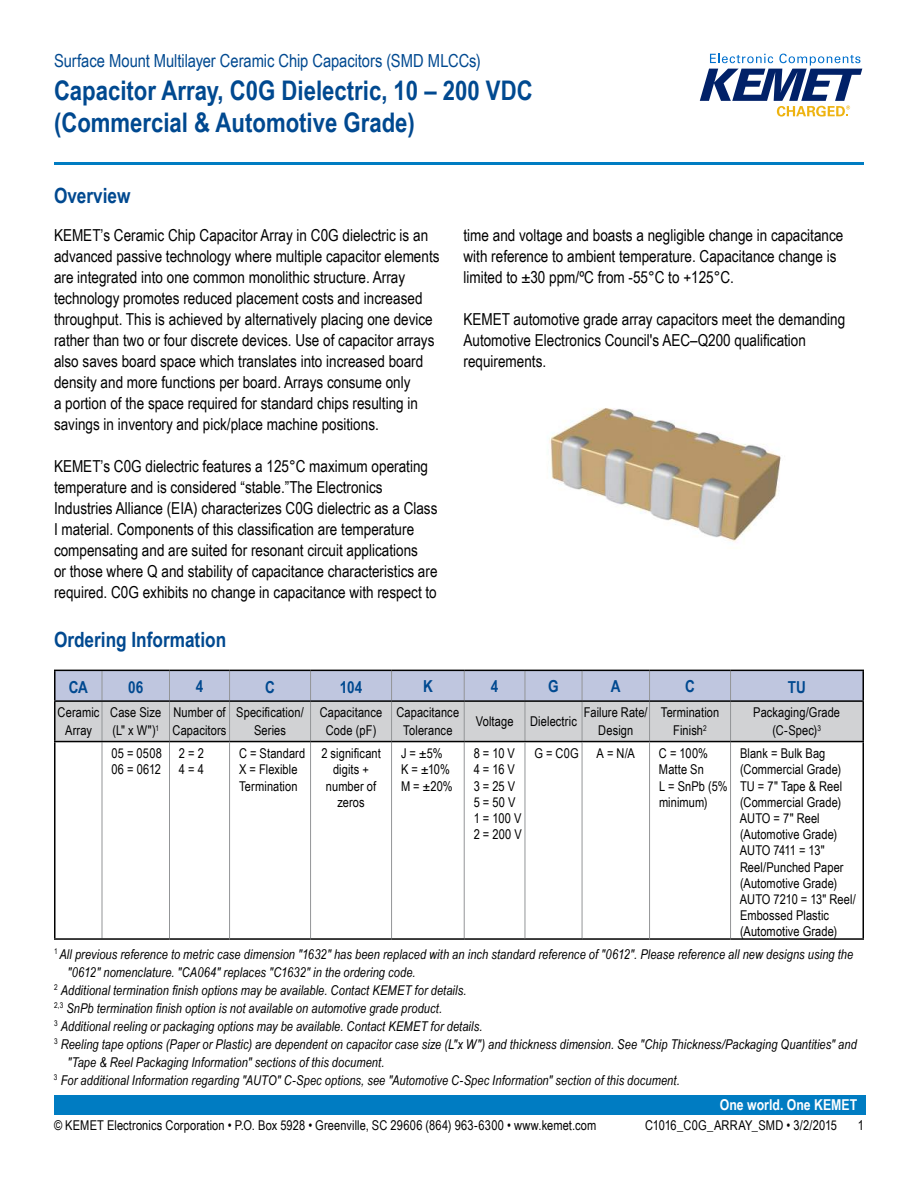
<style>
.page{position:relative;width:918px;height:1188px;background:#fff}
.page>*{position:absolute;margin:0;border:0;box-sizing:border-box;transform-origin:0 0}
.t1{font:700 27px/32.4px "Arial Narrow";color:#004990}
.t2{font:700 21px "Arial Narrow";color:#004990}
.t3{font:18px "Arial Narrow";letter-spacing:-.005em;color:#004990}
.t4{font:16.5px/21px "Arial Narrow";color:#000}
.t5{font:700 16.5px "Arial Narrow";color:#004990}
.t6{font:700 15px "Arial Narrow";color:#fff}
.t7{font:italic 13.5px "Arial Narrow";letter-spacing:.005em;color:#000}
.t8{font:13.5px/16.2px "Arial Narrow";letter-spacing:.005em;color:#000}
</style>
<div class="page">
<svg style="left:700px;top:54px;width:162px;height:63px"></svg>
<hr style="left:54px;top:162px;width:810px;height:3px;background:#007cc2">
<div style="left:54px;top:1095px;width:811px;height:20px;background:#007cc2"></div>
<hr style="left:102px;top:742px;width:1px;height:196px;background:#939597">
<hr style="left:169px;top:742px;width:1px;height:196px;background:#939597">
<hr style="left:310px;top:742px;width:1px;height:196px;background:#939597">
<hr style="left:391px;top:742px;width:1px;height:196px;background:#939597">
<hr style="left:464px;top:742px;width:1px;height:196px;background:#939597">
<hr style="left:730px;top:742px;width:1px;height:196px;background:#939597">
<hr style="left:54px;top:702px;width:2px;height:39px;background:#000">
<hr style="left:863px;top:742px;width:1px;height:196px;background:#000">
<hr style="left:230px;top:938px;width:81px;height:2px;background:#000">
<hr style="left:392px;top:938px;width:72px;height:2px;background:#000">
<hr style="left:464px;top:938px;width:61px;height:2px;background:#000">
<hr style="left:650px;top:938px;width:81px;height:2px;background:#000">
<hr style="left:731px;top:938px;width:133px;height:2px;background:#000">
<hr style="left:54px;top:670px;width:48px;height:1px;background:#000">
<hr style="left:54px;top:671px;width:2px;height:29px;background:#000">
<svg style="left:55px;top:670px;width:809px;height:72px;background:#c2c6d1"></svg>
<hr style="left:54px;top:700px;width:48px;height:2px;background:#000">
<hr style="left:102px;top:700px;width:68px;height:2px;background:#000">
<hr style="left:170px;top:700px;width:60px;height:2px;background:#000">
<hr style="left:230px;top:700px;width:81px;height:2px;background:#000">
<hr style="left:311px;top:700px;width:81px;height:2px;background:#000">
<hr style="left:392px;top:700px;width:72px;height:2px;background:#000">
<hr style="left:464px;top:700px;width:61px;height:2px;background:#000">
<hr style="left:525px;top:700px;width:57px;height:2px;background:#000">
<hr style="left:582px;top:700px;width:68px;height:2px;background:#000">
<hr style="left:650px;top:700px;width:81px;height:2px;background:#000">
<hr style="left:731px;top:700px;width:133px;height:2px;background:#000">
<hr style="left:582px;top:741px;width:68px;height:1px;background:#000">
<hr style="left:582px;top:938px;width:68px;height:2px;background:#000">
<hr style="left:582px;top:742px;width:1px;height:196px;background:#939597">
<hr style="left:649px;top:742px;width:1px;height:196px;background:#939597">
<hr style="left:54px;top:741px;width:48px;height:1px;background:#000">
<hr style="left:54px;top:742px;width:2px;height:196px;background:#000">
<hr style="left:102px;top:741px;width:68px;height:1px;background:#000">
<hr style="left:170px;top:741px;width:60px;height:1px;background:#000">
<hr style="left:54px;top:938px;width:48px;height:2px;background:#000">
<hr style="left:102px;top:938px;width:68px;height:2px;background:#000">
<hr style="left:170px;top:938px;width:60px;height:2px;background:#000">
<hr style="left:229px;top:742px;width:1px;height:196px;background:#939597">
<hr style="left:525px;top:741px;width:57px;height:1px;background:#000">
<hr style="left:525px;top:938px;width:57px;height:2px;background:#000">
<hr style="left:311px;top:938px;width:81px;height:2px;background:#000">
<hr style="left:311px;top:741px;width:81px;height:1px;background:#000">
<hr style="left:525px;top:742px;width:1px;height:196px;background:#939597">
<img style="left:549px;top:408px;width:232px;height:134px">
<p class="t3" style="left:54px;top:54px;width:428px">Surface Mount Multilayer Ceramic Chip Capacitors (SMD MLCCs)</p>
<h1 class="t1" style="left:54px;top:76px;width:480px">Capacitor Array, C0G Dielectric, 10 – 200 VDC (Commercial &amp; Automotive Grade)</h1>
<p class="t2" style="left:54px;top:188px;width:78px">Overview</p>
<p class="t4" style="left:54px;top:227px;width:387px">KEMET’s Ceramic Chip Capacitor Array in C0G dielectric is an advanced passive technology where multiple capacitor elements are integrated into one common monolithic structure. Array technology promotes reduced placement costs and increased throughput. This is achieved by alternatively placing one device rather than two or four discrete devices. Use of capacitor arrays also saves board space which translates into increased board density and more functions per board. Arrays consume only<br>a portion of the space required for standard chips resulting in savings in inventory and pick/place machine positions.</p>
<p class="t4" style="left:54px;top:458px;width:385px">KEMET’s C0G dielectric features a 125°C maximum operating temperature and is considered “stable.”The Electronics Industries Alliance (EIA) characterizes C0G dielectric as a Class I material. Components of this classi昀椀cation are temperature compensating and are suited for resonant circuit applications<br>or those where Q and stability of capacitance characteristics are required. C0G exhibits no change in capacitance with respect to</p>
<p class="t4" style="left:463px;top:227px;width:381px">time and voltage and boasts a negligible change in capacitance with reference to ambient temperature. Capacitance change is limited to ±30 ppm/ºC from -55°C to +125°C.</p>
<p class="t4" style="left:463px;top:311px;width:383px">KEMET automotive grade array capacitors meet the demanding<br>Automotive Electronics Council's AEC–Q200 quali昀椀cation requirements.</p>
<p class="t2" style="left:54px;top:632px;width:174px">Ordering Information</p>
<p class="t5" style="left:69px;top:681px;width:21px">CA</p>
<p class="t5" style="left:128px;top:681px;width:17px">06</p>
<p class="t5" style="left:196px;top:680px;width:9px">4</p>
<p class="t5" style="left:265px;top:681px;width:11px">C</p>
<p class="t5" style="left:340px;top:681px;width:24px">104</p>
<p class="t5" style="left:423px;top:680px;width:11px">K</p>
<p class="t5" style="left:491px;top:680px;width:9px">4</p>
<p class="t5" style="left:548px;top:680px;width:12px">G</p>
<p class="t5" style="left:611px;top:680px;width:11px">A</p>
<p class="t5" style="left:685px;top:680px;width:11px">C</p>
<p class="t5" style="left:788px;top:681px;width:20px">TU</p>
<p class="t8" style="left:58px;top:705px;width:43px;line-height:18px;text-align:center">Ceramic<br>Array</p>
<p class="t8" style="left:110px;top:705px;width:52px;line-height:18px">Case Size (L" x W")<sup>1</sup></p>
<p class="t8" style="left:173px;top:705px;width:55px;line-height:18px">Number of<br>Capacitors</p>
<p class="t8" style="left:236px;top:703px;width:69px;line-height:18px;text-align:center">Speci昀椀cation/<br>Series</p>
<p class="t8" style="left:320px;top:705px;width:64px;line-height:18px;text-align:center">Capacitance<br>Code (pF)</p>
<p class="t8" style="left:397px;top:705px;width:64px;line-height:18px;text-align:center">Capacitance<br>Tolerance</p>
<p class="t8" style="left:476px;top:715px;width:103px">Voltage Dielectric</p>
<p class="t8" style="left:584px;top:705px;width:65px;line-height:18px;text-align:center">Failure Rate/<br>Design</p>
<p class="t8" style="left:661px;top:705px;width:60px;line-height:18px;text-align:center">Termination<br>Finish<sup>2</sup></p>
<p class="t8" style="left:753px;top:705px;width:88px;line-height:18px;text-align:center">Packaging/Grade (C-Spec)<sup>3</sup></p>
<p class="t8" style="left:111px;top:747px;width:52px">05 = 0508<br>06 = 0612</p>
<p class="t8" style="left:179px;top:747px;width:26px">2 = 2<br>4 = 4</p>
<p class="t8" style="left:239px;top:747px;width:68px">C = Standard<br>X = Flexible<br>Termination</p>
<p class="t8" style="left:321px;top:745px;width:61px;text-align:center">2 signi昀椀cant digits + number of zeros</p>
<p class="t8" style="left:401px;top:747px;width:53px">J = ±5%<br>K = ±10%<br>M = ±20%</p>
<p class="t8" style="left:474px;top:747px;width:50px">8 = 10 V<br>4 = 16 V<br>3 = 25 V<br>5 = 50 V<br>1 = 100 V<br>2 = 200 V</p>
<p class="t8" style="left:534px;top:747px;width:46px">G = C0G</p>
<p class="t8" style="left:597px;top:747px;width:40px">A = N/A</p>
<p class="t8" style="left:659px;top:747px;width:70px">C = 100%<br>Matte Sn<br>L = SnPb (5% minimum)</p>
<p class="t8" style="left:740px;top:747px;width:117px">Blank = Bulk Bag (Commercial Grade)<br>TU = 7" Tape &amp; Reel (Commercial Grade)<br>AUTO = 7" Reel (Automotive Grade)<br>AUTO 7411 = 13"<br>Reel/Punched Paper (Automotive Grade)<br>AUTO 7210 = 13" Reel/<br>Embossed Plastic (Automotive Grade)</p>
<p class="t7" style="left:54px;top:949px;width:801px"><sup>1</sup> All previous reference to metric case dimension "1632" has been replaced with an inch standard reference of "0612". Please reference all new designs using the</p>
<p class="t7" style="left:67px;top:967px;width:350px">"0612" nomenclature. "CA064" replaces "C1632" in the ordering code.</p>
<p class="t7" style="left:54px;top:981px;width:414px"><sup>2</sup> Additional termination 昀椀nish options may be available. Contact KEMET for details.</p>
<p class="t7" style="left:54px;top:999px;width:390px"><sup>2,3</sup> SnPb termination 昀椀nish option is not available on automotive grade product.</p>
<p class="t7" style="left:54px;top:1017px;width:430px"><sup>3</sup> Additional reeling or packaging options may be available. Contact KEMET for details.</p>
<p class="t7" style="left:54px;top:1035px;width:804px"><sup>3</sup> Reeling tape options (Paper or Plastic) are dependent on capacitor case size (L"x W") and thickness dimension. See "Chip Thickness/Packaging Quantities" and</p>
<p class="t7" style="left:67px;top:1053px;width:318px">"Tape &amp; Reel Packaging Information" sections of this document.</p>
<p class="t7" style="left:54px;top:1071px;width:627px"><sup>3</sup> For additional Information regarding "AUTO" C-Spec options, see "Automotive C-Spec Information" section of this document.</p>
<p class="t6" style="left:720px;top:1096px;width:139px">One world. One KEMET</p>
<p class="t8" style="left:54px;top:1119px;width:544px">© KEMET Electronics Corporation • P.O. Box 5928 • Greenville, SC 29606 (864) 963-6300 • www.kemet.com</p>
<p class="t8" style="left:645px;top:1119px;width:194px">C1016_C0G_ARRAY_SMD • 3/2/2015</p>
<p class="t8" style="left:858px;top:1119px;width:8px">1</p>
</div>
